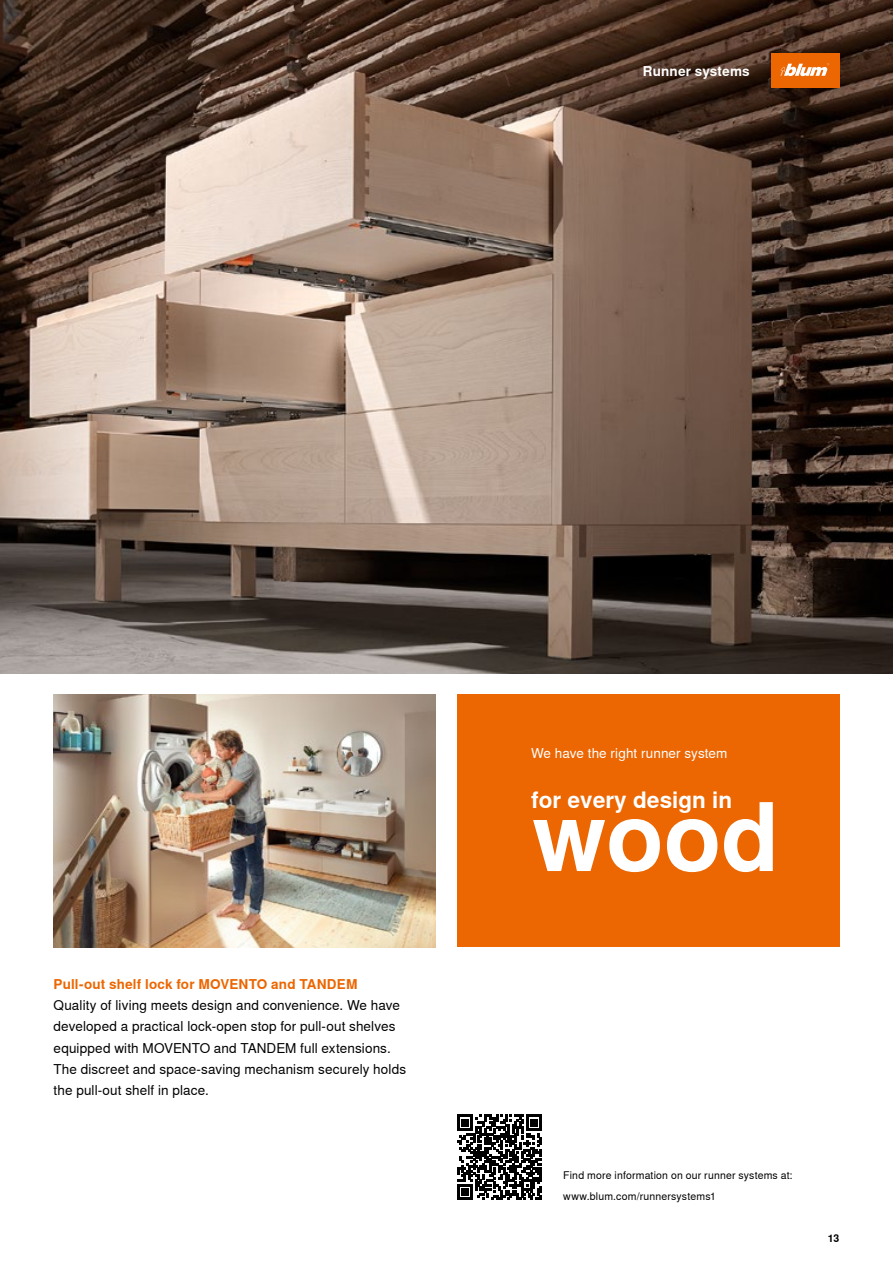
<style>
.page{position:relative;width:893px;height:1263px;background:#fff}
.page>*{position:absolute;margin:0;border:0;box-sizing:border-box;transform-origin:0 0}
.t1{font:700 94.5px "Nimbus Sans Global";color:#fff}
.t2{font:700 22.5px "Nimbus Sans Global";color:#fff}
._09_Copy_Black_Regular{font:13.5px/21px "Nimbus Sans Global";letter-spacing:.01em;color:#000}
._09_Copy_Orange_Bold{font:700 13.5px "Nimbus Sans Global";letter-spacing:.01em;color:#ec6602}
._09_Copy_White_Regular{font:13.5px "Nimbus Sans Global";letter-spacing:.01em;color:#fff}
._09_Category_White_Bold{font:700 13.5px "Nimbus Sans Global";letter-spacing:.01em;color:#fff}
._07_QR-Code_White_Regular{font:10.5px "Nimbus Sans Global";letter-spacing:.015em;color:#000}
.t3{font:700 10.5px "Nimbus Sans Global";color:#000}
</style>
<div class="page">
<img style="left:0;top:0;width:893px;height:674px">
<div style="left:771px;top:54px;width:68px;height:34px;background:#ec6602"></div>
<svg style="left:780px;top:63px;width:49px;height:13px"></svg>
<img style="left:54px;top:695px;width:382px;height:252px">
<svg style="left:457px;top:1115px;width:85px;height:85px"></svg>
<div style="left:457px;top:695px;width:382px;height:252px;background:#ec6602"></div>
<p class="_09_Category_White_Bold" style="left:643px;top:63px;width:108px">Runner systems</p>
<p class="_09_Copy_Orange_Bold" style="left:54px;top:977px;width:306px">Pull-out shelf lock for MOVENTO and TANDEM</p>
<p class="_09_Copy_Black_Regular" style="left:54px;top:995px;width:354px">Quality of living meets design and convenience. We have developed a practical lock-open stop for pull-out shelves equipped with MOVENTO and TANDEM full extensions.<br>The discreet and space-saving mechanism securely holds the pull-out shelf in place.</p>
<p class="_09_Copy_White_Regular" style="left:531px;top:745px;width:198px">We have the right runner system</p>
<p class="t2" style="left:531px;top:787px;width:202px">for every design in</p>
<p class="t1" style="left:533px;top:783px;width:248px">wood</p>
<p class="_07_QR-Code_White_Regular" style="left:563px;top:1169px;width:231px">Find more information on our runner systems at:</p>
<p class="_07_QR-Code_White_Regular" style="left:563px;top:1190px;width:154px">www.blum.com/runnersystems1</p>
<p class="t3" style="left:828px;top:1232px;width:13px">13</p>
</div>
